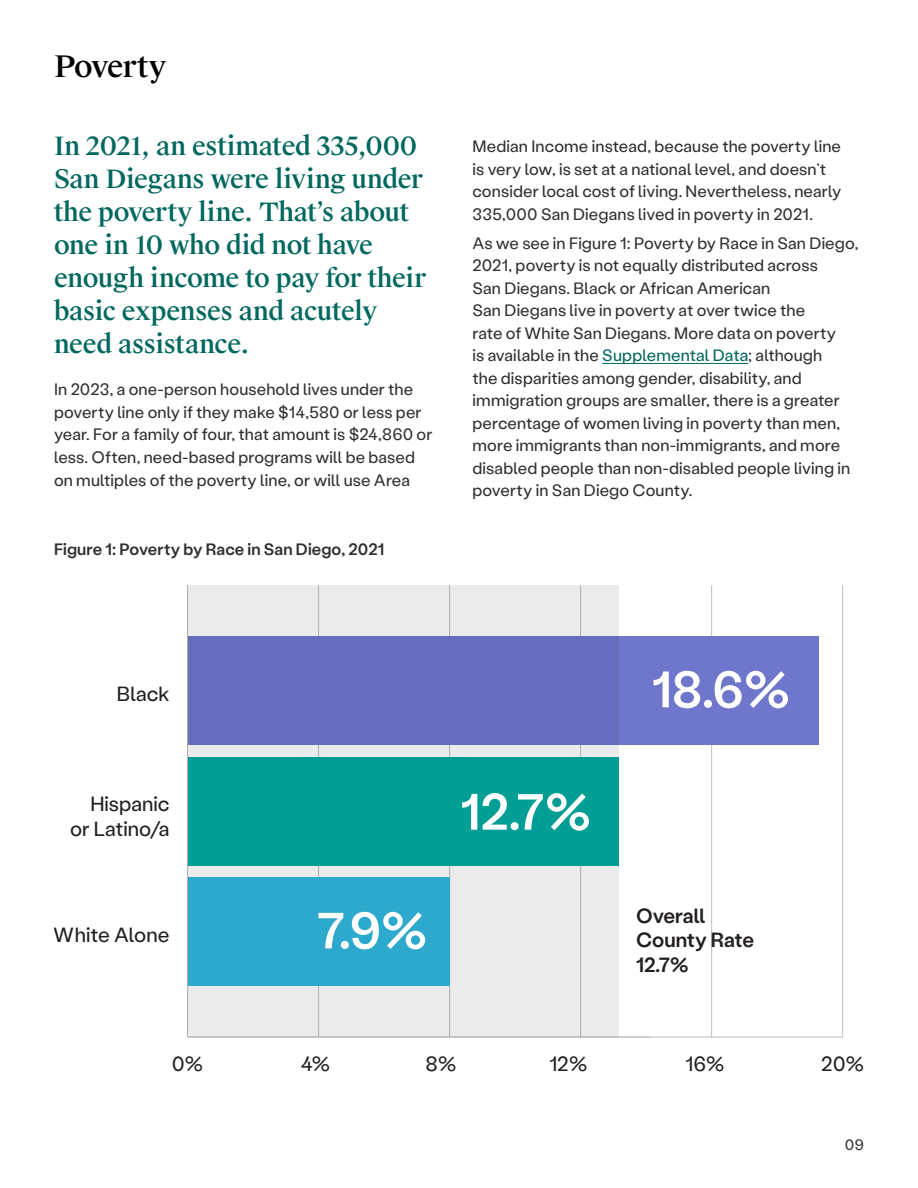
<style>
.page{position:relative;width:918px;height:1188px;background:#fff}
.page>*{position:absolute;margin:0;border:0;box-sizing:border-box;transform-origin:0 0}
.t1{font:500 50.85px "Stabil Grotesk";color:#fff}
.t2{font:500 30px "Suisse Works";letter-spacing:-.02em;color:#000}
.t3{font:500 25.5px/33px "Suisse Works";letter-spacing:-.02em;color:#00685e}
.t4{font:20.55px/24.6px "Stabil Grotesk";color:#231f20;text-align:right}
.t5{font:500 20.55px/24.6px "Stabil Grotesk";color:#231f20}
.t6{font:16.5px/22.5px "Stabil Grotesk";letter-spacing:.005em;color:#303030}
.t7{font:500 16.5px "Stabil Grotesk";letter-spacing:.005em;color:#303030}
.t8{font:15px "Stabil Grotesk";color:#303030}
.s1{color:#00685e}
</style>
<div class="page">
<hr style="left:711px;top:585px;width:1px;height:452px;background:#bcbec0">
<hr style="left:842px;top:585px;width:1px;height:452px;background:#bcbec0">
<div style="left:188px;top:637px;width:631px;height:108px;background:#6f77cc"></div>
<hr style="left:188px;top:1037px;width:655px;height:1px;background:#bcbec0">
<hr style="left:187px;top:585px;width:1px;height:452px;background:#bcbec0">
<svg style="left:188px;top:585px;width:431px;height:452px"></svg>
<hr style="left:602px;top:363px;width:146px;height:1px;background:#00685e">
<h2 class="t2" style="left:54px;top:48px;width:114px">Poverty</h2>
<h3 class="t3" style="left:54px;top:130px;width:374px">In 2021, an estimated 335,000<br>San Diegans were living under the poverty line. That’s about one in 10 who did not have enough income to pay for their basic expenses and acutely need assistance.</h3>
<p class="t6" style="left:54px;top:378px;width:380px">In 2023, a one-person household lives under the poverty line only if they make $14,580 or less per year. For a family of four, that amount is $24,860 or less. Often, need-based programs will be based on multiples of the poverty line, or will use Area</p>
<p class="t7" style="left:54px;top:538px;width:332px">Figure 1: Poverty by Race in San Diego, 2021</p>
<p class="t6" style="left:472px;top:134px;width:370px">Median Income instead, because the poverty line is very low, is set at a national level, and doesn’t consider local cost of living. Nevertheless, nearly 335,000 San Diegans lived in poverty in 2021.</p>
<p class="t6" style="left:472px;top:231px;width:387px">As we see in Figure 1: Poverty by Race in San Diego, 2021, poverty is not equally distributed across<br>San Diegans. Black or African American<br>San Diegans live in poverty at over twice the<br>rate of White San Diegans. More data on poverty<br>is available in the <span class="s1">Supplemental Data</span>; although<br>the disparities among gender, disability, and immigration groups are smaller, there is a greater percentage of women living in poverty than men, more immigrants than non-immigrants, and more disabled people than non-disabled people living in poverty in San Diego County.</p>
<p class="t4" style="left:117px;top:680px;width:54px">Black</p>
<p class="t4" style="left:70px;top:791px;width:101px">Hispanic or Latino/a</p>
<h1 class="t1" style="left:461px;top:777px;width:132px">12.7%</h1>
<h1 class="t1" style="left:652px;top:655px;width:139px">18.6%</h1>
<p class="t4" style="left:54px;top:921px;width:117px">White Alone</p>
<h1 class="t1" style="left:317px;top:896px;width:112px">7.9%</h1>
<p class="t5" style="left:636px;top:902px;width:120px">Overall<br>County Rate<br>12.7%</p>
<p class="t4" style="left:172px;top:1051px;width:33px">0%</p>
<p class="t4" style="left:301px;top:1051px;width:31px">4%</p>
<p class="t4" style="left:426px;top:1051px;width:32px">8%</p>
<p class="t4" style="left:549px;top:1051px;width:40px">12%</p>
<p class="t4" style="left:685px;top:1051px;width:41px">16%</p>
<p class="t4" style="left:821px;top:1051px;width:44px">20%</p>
<p class="t8" style="left:845px;top:1134px;width:21px">09</p>
</div>
